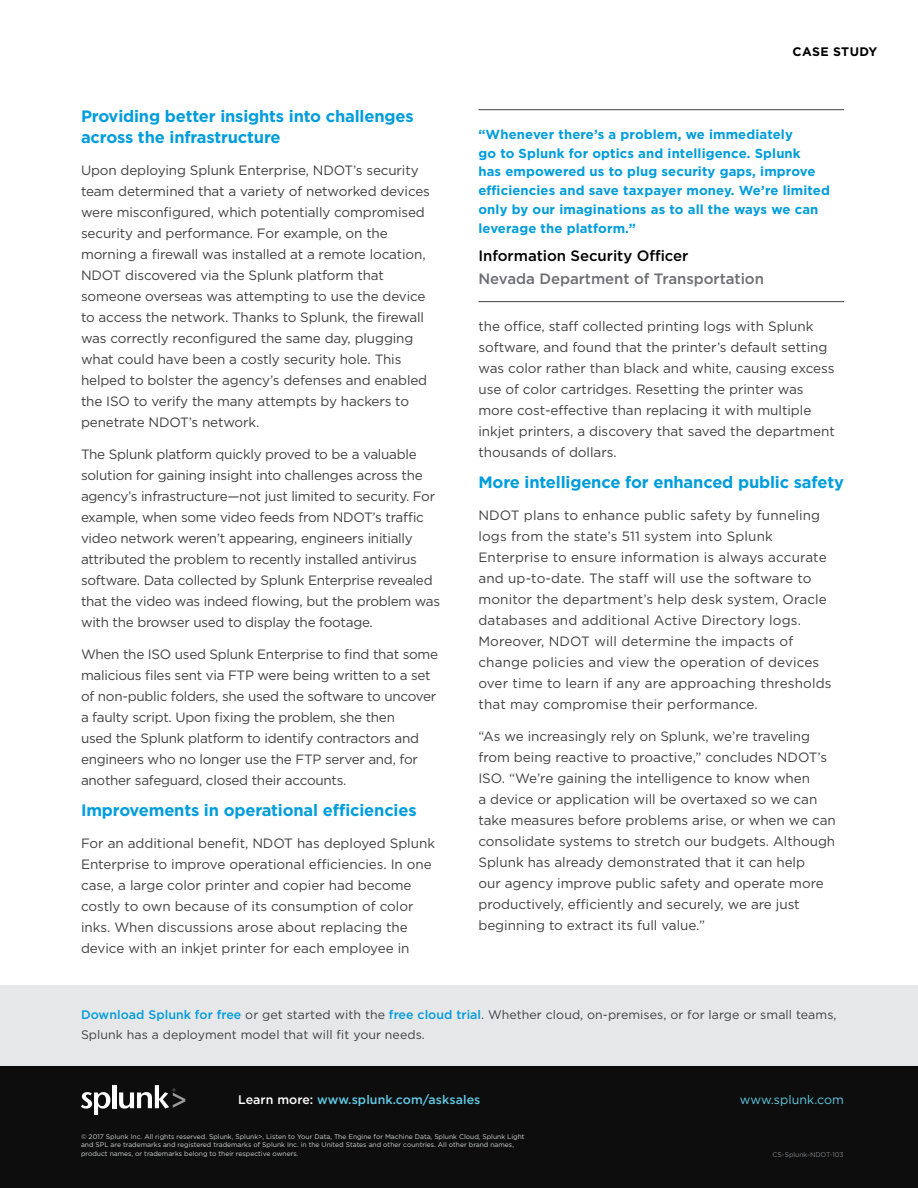
<style>
.page{position:relative;width:918px;height:1188px;background:#fff}
.page>*{position:absolute;margin:0;border:0;box-sizing:border-box;transform-origin:0 0}
.Body_Text{font:700 16.5px/21px "Gotham";letter-spacing:-.01em;color:#009ddc}
.Quote_Company_Name{font:500 15px "Gotham";letter-spacing:-.005em;color:#6d6e71}
.Quote_Job_Title{font:500 15px "Gotham";letter-spacing:-.005em;color:#000}
.Body_Text-2{font:13.5px/21px "Gotham";letter-spacing:-.01em;color:#414042}
.Body_Text-3{font:13.5px/21px "Gotham";letter-spacing:.01em;color:#414042}
.Quote__Small{font:700 13.2px/18.8px "Gotham";letter-spacing:.01em;color:#009ddc}
.Learn_more{font:500 12.45px "Gotham";letter-spacing:.005em;color:#61cae5}
.Download_box_body_te{font:12.45px "Gotham";letter-spacing:.005em;color:#61cae5}
.Download_box_body_te-2{font:12.3px/19.5px "Gotham";letter-spacing:.005em;color:#414042}
.t1{font:700 12.3px "Gotham";letter-spacing:.03em;color:#000}
.Copyright{font:6.75px/8.7px "Gotham";color:#d1d3d4}
.Filename{font:6.75px "Gotham";color:#808285}
.s1{font-weight:500;font-size:12.45px;color:#009ddc}
.s2{color:#fff}
</style>
<div class="page">
<div style="left:0;top:986px;width:918px;height:82px;background:#e6e7e8"></div>
<div style="left:0;top:1066px;width:918px;height:122px;background:#0d0d0d"></div>
<svg style="left:81px;top:1092px;width:29px;height:22px"></svg>
<hr style="left:112px;top:1085px;width:4px;height:23px;background:#fff">
<svg style="left:119px;top:1085px;width:66px;height:24px"></svg>
<hr style="left:478px;top:109px;width:366px;height:1px;background:#414042">
<hr style="left:478px;top:301px;width:366px;height:1px;background:#414042">
<p class="Body_Text" style="left:81px;top:106px;width:334px">Providing better insights into challenges across the infrastructure</p>
<p class="Body_Text-2" style="left:81px;top:160px;width:350px">Upon deploying Splunk Enterprise, NDOT’s security team determined that a variety of networked devices were misconfigured, which potentially compromised security and performance. For example, on the morning a firewall was installed at a remote location, NDOT discovered via the Splunk platform that someone overseas was attempting to use the device to access the network. Thanks to Splunk, the firewall was correctly reconfigured the same day, plugging what could have been a costly security hole. This helped to bolster the agency’s defenses and enabled the ISO to verify the many attempts by hackers to penetrate NDOT’s network.</p>
<p class="Body_Text-2" style="left:81px;top:443px;width:361px">The Splunk platform quickly proved to be a valuable solution for gaining insight into challenges across the agency’s infrastructure—not just limited to security. For example, when some video feeds from NDOT’s traffic video network weren’t appearing, engineers initially attributed the problem to recently installed antivirus software. Data collected by Splunk Enterprise revealed that the video was indeed flowing, but the problem was with the browser used to display the footage.</p>
<p class="Body_Text-2" style="left:81px;top:643px;width:359px">When the ISO used Splunk Enterprise to find that some malicious files sent via FTP were being written to a set of non-public folders, she used the software to uncover a faulty script. Upon fixing the problem, she then<br>used the Splunk platform to identify contractors and engineers who no longer use the FTP server and, for another safeguard, closed their accounts.</p>
<p class="Body_Text" style="left:81px;top:800px;width:337px">Improvements in operational efficiencies</p>
<p class="Body_Text-2" style="left:81px;top:833px;width:356px">For an additional benefit, NDOT has deployed Splunk Enterprise to improve operational efficiencies. In one case, a large color printer and copier had become costly to own because of its consumption of color inks. When discussions arose about replacing the device with an inkjet printer for each employee in</p>
<p class="t1" style="left:793px;top:43px;width:86px">CASE STUDY</p>
<p class="Quote__Small" style="left:478px;top:125px;width:353px">“Whenever there’s a problem, we immediately<br>go to Splunk for optics and intelligence. Splunk<br>has empowered us to plug security gaps, improve efficiencies and save taxpayer money. We’re limited only by our imaginations as to all the ways we can leverage the platform.”</p>
<p class="Quote_Job_Title" style="left:478px;top:246px;width:212px">Information Security Officer</p>
<p class="Quote_Company_Name" style="left:478px;top:269px;width:287px">Nevada Department of Transportation</p>
<p class="Body_Text-2" style="left:478px;top:315px;width:358px">the office, staff collected printing logs with Splunk software, and found that the printer’s default setting was color rather than black and white, causing excess use of color cartridges. Resetting the printer was more cost-effective than replacing it with multiple inkjet printers, a discovery that saved the department thousands of dollars.</p>
<p class="Body_Text" style="left:478px;top:472px;width:367px">More intelligence for enhanced public safety</p>
<p class="Body_Text-3" style="left:478px;top:505px;width:355px">NDOT plans to enhance public safety by funneling logs from the state’s 511 system into Splunk Enterprise to ensure information is always accurate and up-to-date. The staff will use the software to monitor the department’s help desk system, Oracle databases and additional Active Directory logs.<br>Moreover, NDOT will determine the impacts of change policies and view the operation of devices over time to learn if any are approaching thresholds that may compromise their performance.</p>
<p class="Body_Text-2" style="left:478px;top:725px;width:359px">“As we increasingly rely on Splunk, we’re traveling from being reactive to proactive,” concludes NDOT’s ISO. “We’re gaining the intelligence to know when<br>a device or application will be overtaxed so we can take measures before problems arise, or when we can consolidate systems to stretch our budgets. Although Splunk has already demonstrated that it can help<br>our agency improve public safety and operate more productively, efficiently and securely, we are just beginning to extract its full value.”</p>
<p class="Download_box_body_te-2" style="left:81px;top:1005px;width:757px"><span class="s1">Download Splunk for free</span> or get started with the <span class="s1">free cloud trial</span>. Whether cloud, on-premises, or for large or small teams,<br>Splunk has a deployment model that will fit your needs.</p>
<p class="Learn_more" style="left:238px;top:1091px;width:244px"><span class="s2">Learn more:</span> www.splunk.com/asksales</p>
<p class="Download_box_body_te" style="left:740px;top:1092px;width:106px">www.splunk.com</p>
<p class="Copyright" style="left:81px;top:1132px;width:445px">© 2017 Splunk Inc. All rights reserved. Splunk, Splunk&gt;, Listen to Your Data, The Engine for Machine Data, Splunk Cloud, Splunk Light and SPL are trademarks and registered trademarks of Splunk Inc. in the United States and other countries. All other brand names, product names, or trademarks belong to their respective owners.</p>
<p class="Filename" style="left:773px;top:1150px;width:73px">CS-Splunk-NDOT-103</p>
</div>
